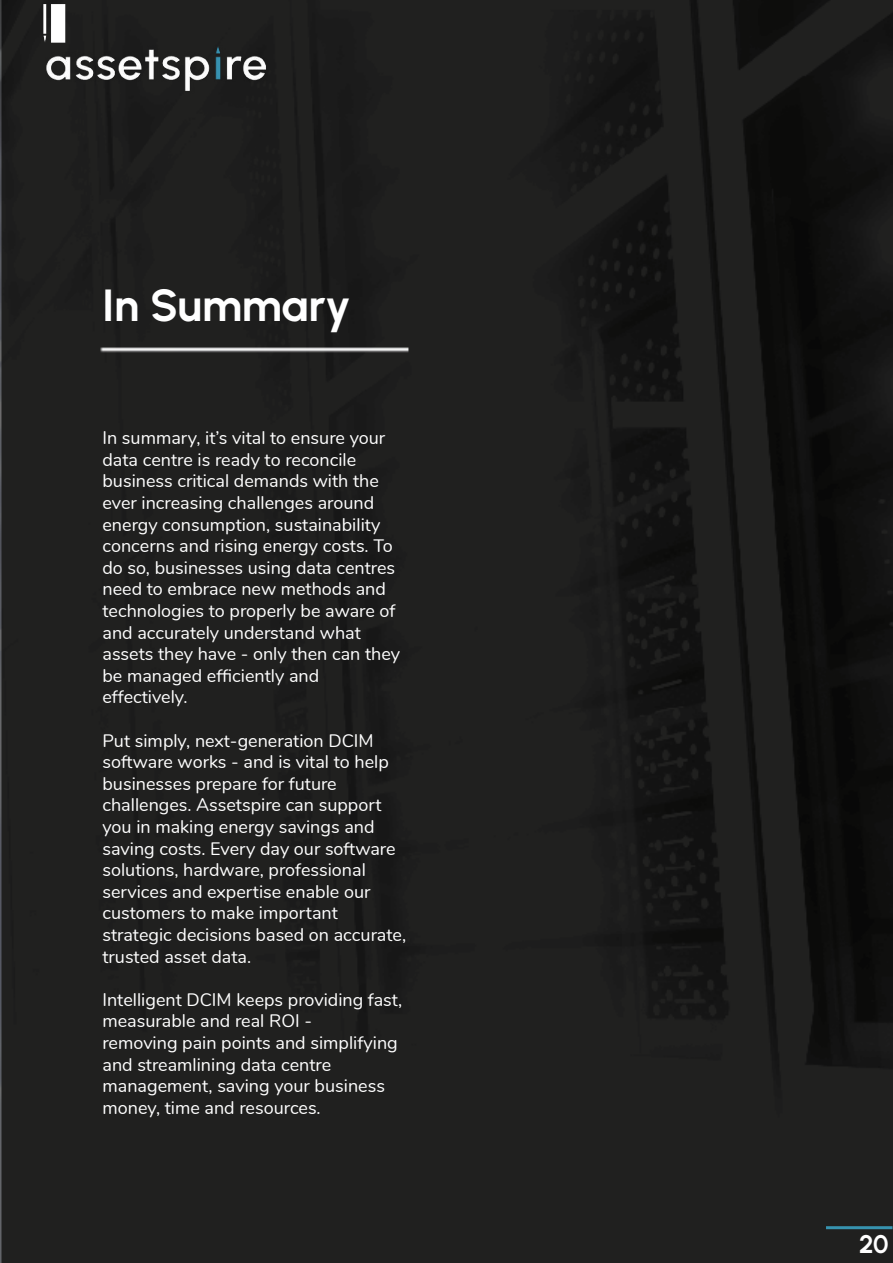
<style>
.page{position:relative;width:893px;height:1263px;background:#fff}
.page>*{position:absolute;margin:0;border:0;box-sizing:border-box;transform-origin:0 0}
.t1{font:45px "Urbanist";color:#fff}
.t2{font:25.5px "Urbanist";color:#fff}
.t3{font:18px/21.6px "Nunito";color:#fff}
</style>
<div class="page">
<img style="left:1px;top:0;width:892px;height:1263px">
<img style="left:35px;top:41px;width:264px;height:55px">
<img style="left:35px;top:5px;width:38px;height:42px">
<hr style="left:826px;top:1226px;width:66px;height:3px;background:#3793af">
<h1 class="t1" style="left:102px;top:276px;width:250px">In Summary</h1>
<p class="t3" style="left:102px;top:426px;width:299px">In summary, it’s vital to ensure your data centre is ready to reconcile business critical demands with the ever increasing challenges around energy consumption, sustainability concerns and rising energy costs. To do so, businesses using data centres need to embrace new methods and technologies to properly be aware of and accurately understand what assets they have - only then can they be managed efficiently and effectively.</p>
<p class="t3" style="left:102px;top:728px;width:305px">Put simply, next-generation DCIM software works - and is vital to help businesses prepare for future challenges. Assetspire can support you in making energy savings and saving costs. Every day our software solutions, hardware, professional services and expertise enable our customers to make important strategic decisions based on accurate, trusted asset data.</p>
<p class="t3" style="left:102px;top:988px;width:301px">Intelligent DCIM keeps providing fast, measurable and real ROI -<br>removing pain points and simplifying and streamlining data centre management, saving your business money, time and resources.</p>
<h2 class="t2" style="left:859px;top:1227px;width:31px">20</h2>
</div>
